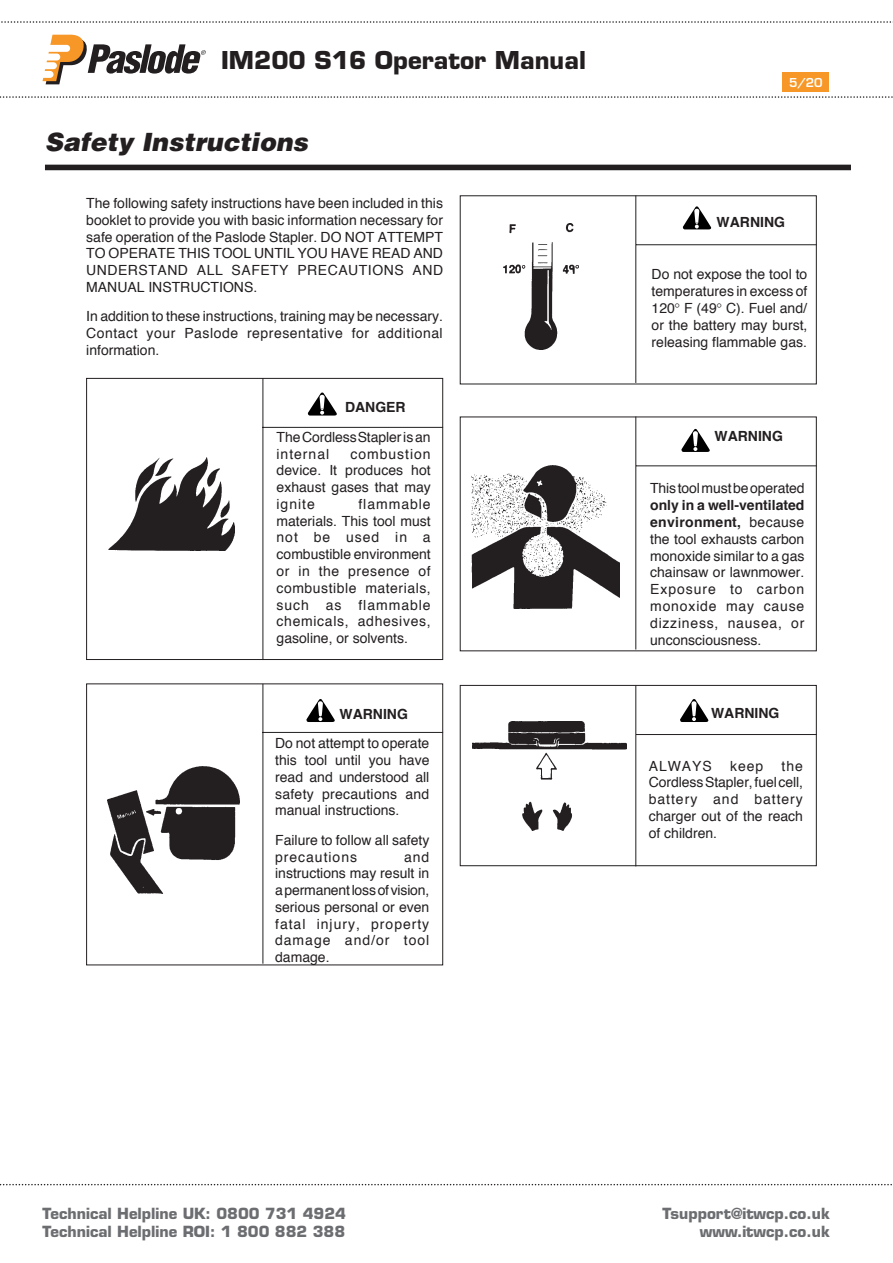
<style>
.page{position:relative;width:893px;height:1263px;background:#fff}
.page>*{position:absolute;margin:0;border:0;box-sizing:border-box;transform-origin:0 0}
.t1{font:italic 900 25.2px "Helvetica";color:#231f20}
.t2{font:700 24px "Eurostile LT Std";color:#231f20}
.t3{font:700 15px/18px "Eurostile LT Std";color:#6c6d70;text-align:right}
.t4{font:13.95px/16.8px "Helvetica";color:#231f20;text-align:justify}
.t5{font:700 13.95px "Helvetica";color:#231f20}
.t6{font:13.95px "Helvetica";letter-spacing:.07em;color:#231f20}
.Normal_e{font:600 12px "Eurostile LT Std";color:#fff}
.s1{font-weight:700}
</style>
<div class="page">
<svg style="left:0;top:96px;width:893px;height:2px"></svg>
<svg style="left:1px;top:21px;width:892px;height:2px"></svg>
<svg style="left:0;top:1184px;width:892px;height:1px"></svg>
<svg style="left:43px;top:35px;width:163px;height:49px"></svg>
<div style="left:45px;top:165px;width:806px;height:5px;background:#231f20"></div>
<hr style="left:635px;top:195px;width:1px;height:188px;background:#231f20">
<hr style="left:636px;top:244px;width:181px;height:1px;background:#231f20">
<svg style="left:682px;top:206px;width:29px;height:23px"></svg>
<div style="left:86px;top:378px;width:357px;height:282px;border:1px solid #231f20"></div>
<hr style="left:263px;top:378px;width:1px;height:282px;background:#231f20">
<hr style="left:263px;top:427px;width:180px;height:1px;background:#231f20">
<svg style="left:307px;top:392px;width:30px;height:24px"></svg>
<div style="left:86px;top:683px;width:357px;height:282px;border:1px solid #231f20"></div>
<hr style="left:263px;top:684px;width:1px;height:280px;background:#231f20">
<hr style="left:263px;top:732px;width:180px;height:1px;background:#231f20">
<svg style="left:306px;top:699px;width:29px;height:23px"></svg>
<img style="left:109px;top:457px;width:125px;height:93px">
<img style="left:108px;top:767px;width:132px;height:127px">
<div style="left:460px;top:685px;width:357px;height:181px;border:1px solid #231f20"></div>
<hr style="left:635px;top:685px;width:1px;height:181px;background:#231f20">
<hr style="left:636px;top:734px;width:181px;height:1px;background:#231f20">
<svg style="left:680px;top:699px;width:29px;height:23px"></svg>
<hr style="left:635px;top:416px;width:1px;height:233px;background:#231f20">
<hr style="left:636px;top:465px;width:181px;height:1px;background:#231f20">
<svg style="left:681px;top:428px;width:29px;height:24px"></svg>
<img style="left:503px;top:223px;width:75px;height:126px">
<img style="left:471px;top:466px;width:148px;height:143px">
<img style="left:473px;top:721px;width:154px;height:109px">
<div style="left:782px;top:73px;width:47px;height:19px;background:#f79727"></div>
<p class="t2" style="left:221px;top:46px;width:366px">IM200 S16 Operator Manual</p>
<p class="t1" style="left:45px;top:125px;width:270px">Safety Instructions</p>
<p class="t4" style="left:86px;top:195px;width:358px">The following safety instructions have been included in this booklet to provide you with basic information necessary for safe operation of the Paslode Stapler. DO NOT ATTEMPT TO OPERATE THIS TOOL UNTIL YOU HAVE READ AND UNDERSTAND ALL SAFETY PRECAUTIONS AND MANUAL INSTRUCTIONS.</p>
<p class="t4" style="left:86px;top:308px;width:358px">In addition to these instructions, training may be necessary.<br>Contact your Paslode representative for additional information.</p>
<p class="t4" style="left:277px;top:393px;width:156px;line-height:29.4px;text-indent:69px"><span class="s1">DANGER<br></span>The CordlessStapler is an</p>
<p class="t6" style="left:277px;top:443px;width:54px">internal</p>
<p class="t4" style="left:277px;top:446px;width:156px;text-indent:74px">combustion device. It produces hot exhaust gases that may ignite</p>
<p class="t4" style="left:277px;top:496px;width:156px;text-indent:82px">flammable materials. This tool must not be used in a combustible environment or in the presence of combustible materials, such as flammable chemicals, adhesives, gasoline, or solvents.</p>
<p class="t4" style="left:275px;top:700px;width:156px;line-height:29.4px;text-indent:64px"><span class="s1">WARNING<br></span>Do not attempt to operate</p>
<p class="t4" style="left:275px;top:752px;width:156px">this tool until you have read and understood all safety precautions and manual instructions.</p>
<p class="t4" style="left:275px;top:832px;width:156px">Failure to follow all safety precautions</p>
<p class="t4" style="left:275px;top:849px;width:156px;text-indent:129px">and instructions may result in a permanent loss of vision, serious personal or even fatal injury, property damage and/or tool damage.</p>
<p class="Normal_e" style="left:789px;top:75px;width:35px">5/20</p>
<p class="t5" style="left:717px;top:211px;width:70px">WARNING</p>
<p class="t4" style="left:652px;top:266px;width:157px">Do not expose the tool to temperatures in excess of 120 F (49 C). Fuel and/ or the battery may burst, releasing flammable gas.</p>
<p class="t5" style="left:714px;top:425px;width:70px">WARNING</p>
<p class="t4" style="left:650px;top:481px;width:156px">This tool must be operated <span class="s1">only in a well-ventilated environment,</span> because the tool exhausts carbon monoxide similar to a gas chainsaw or lawnmower.<br>Exposure to carbon monoxide may cause dizziness, nausea, or unconsciousness.</p>
<p class="t5" style="left:711px;top:702px;width:70px">WARNING</p>
<p class="t4" style="left:649px;top:758px;width:65px">ALWAYS</p>
<p class="t4" style="left:730px;top:758px;width:35px">keep</p>
<p class="t4" style="left:649px;top:758px;width:156px;text-indent:133px">the Cordless Stapler, fuel cell, battery and battery charger out of the reach of children.</p>
<p class="t3" style="left:43px;top:1204px;width:305px;text-align:left">Technical Helpline UK: 0800 731 4924<br>Technical Helpline ROI: 1 800 882 388</p>
<p class="t3" style="left:663px;top:1204px;width:169px">Tsupport@itwcp.co.uk www.itwcp.co.uk</p>
</div>
